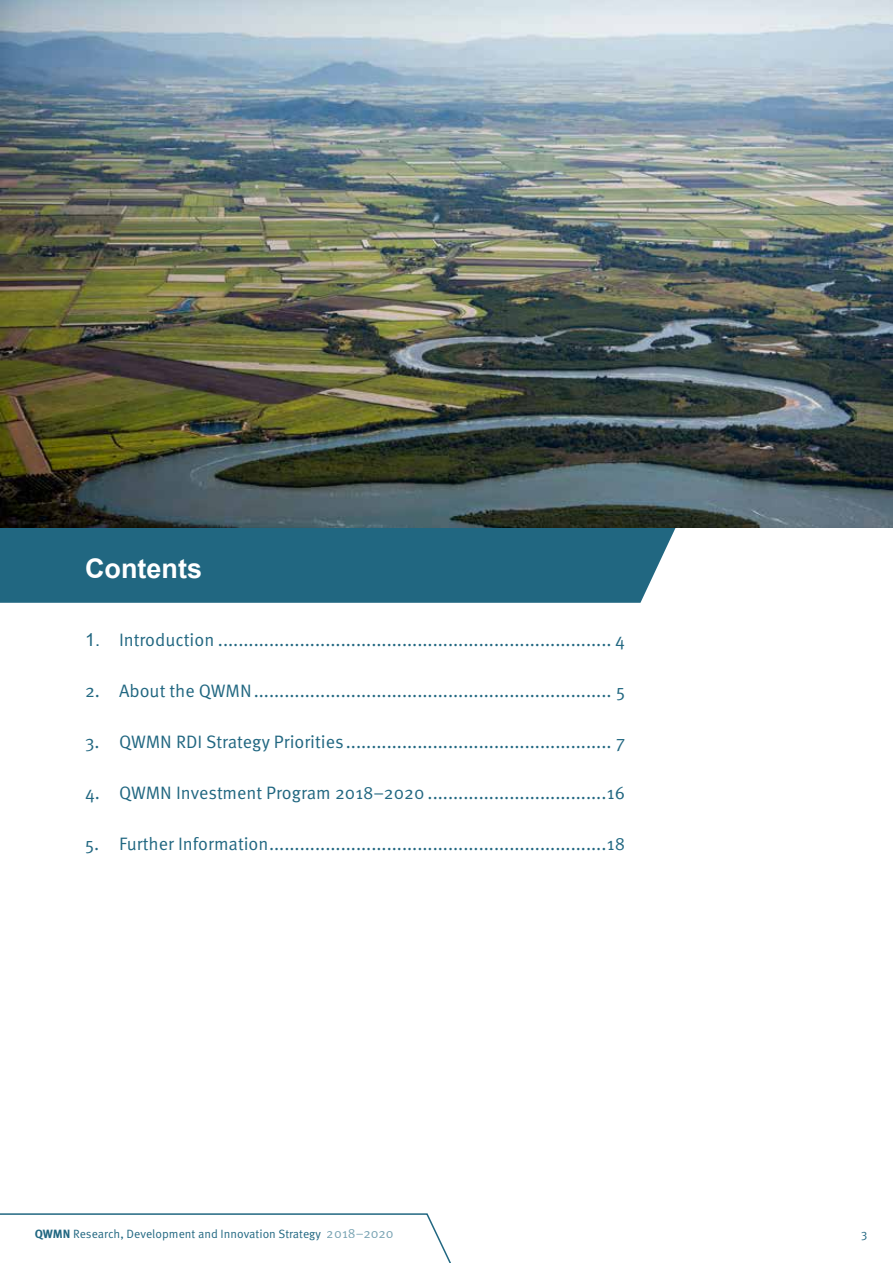
<style>
.page{position:relative;width:893px;height:1263px;background:#fff}
.page>*{position:absolute;margin:0;border:0;box-sizing:border-box;transform-origin:0 0}
.t1{font:700 27px "Arial";color:#fff}
.t2{font:18px "Meta OT Norm";color:#216781}
.t3{font:12px "Meta OT Norm";color:#216781}
.t4{font:12px "Meta Normal Caps";color:#216781}
.s1{font-family:"Arial"}
.s2{font-family:"Meta OT";font-weight:700}
.s3{font-size:13.5px}
</style>
<div class="page">
<svg style="left:0;top:527px;width:711px;height:76px;background:#327189"></svg>
<img style="left:0;top:0;width:893px;height:527px">
<svg style="left:0;top:1213px;width:451px;height:50px"></svg>
<h1 class="t1" style="left:85px;top:549px;width:118px">Contents</h1>
<p class="t2" style="left:85px;top:629px;width:541px"><span class="s1">1.</span> Introduction ............................................................................. 4</p>
<p class="t2" style="left:85px;top:680px;width:541px">2. About the QWMN...................................................................... 5</p>
<p class="t2" style="left:85px;top:731px;width:542px">3. QWMN RDI Strategy Priorities.................................................... 7</p>
<p class="t2" style="left:85px;top:782px;width:542px">4. QWMN Investment Program 2018–2020 ...................................16</p>
<p class="t2" style="left:85px;top:833px;width:541px">5. Further Information..................................................................18</p>
<p class="t3" style="left:35px;top:1227px;width:360px"><span class="s2">QWMN</span> Research, Development and Innovation Strategy <span class="s3">2018–2020</span></p>
<p class="t4" style="left:861px;top:1227px;width:8px">3</p>
</div>
